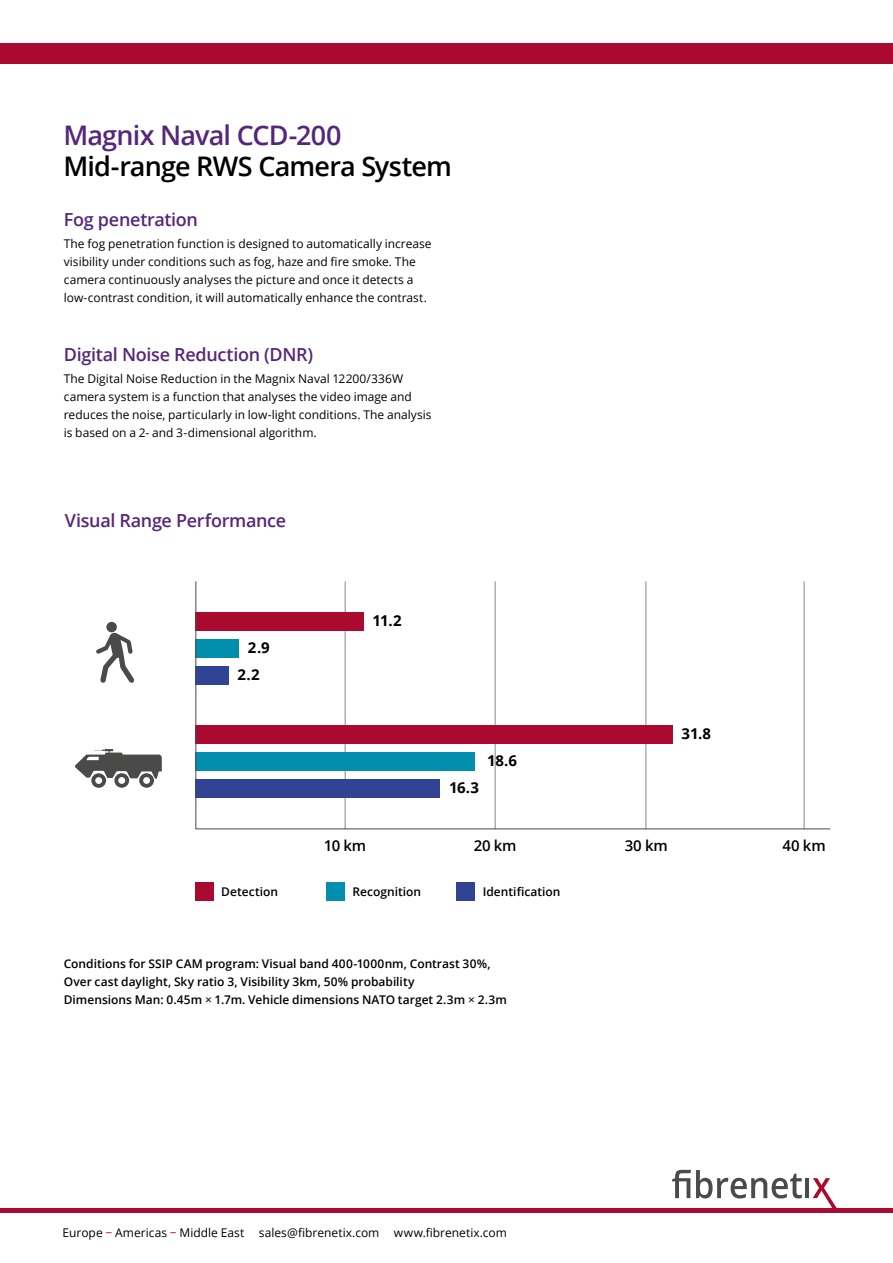
<style>
.page{position:relative;width:893px;height:1263px;background:#fff}
.page>*{position:absolute;margin:0;border:0;box-sizing:border-box;transform-origin:0 0}
.t1{font:600 27px "Open Sans";letter-spacing:-.03em;color:#000}
.t2{font:600 27px "Open Sans";letter-spacing:-.03em;color:#552779}
.t3{font:600 18px "Open Sans";letter-spacing:-.02em;color:#552779}
.t4{font:700 15px "Open Sans";letter-spacing:-.03em;color:#000}
.t5{font:600 15px "Open Sans";letter-spacing:-.01em;color:#000}
.t6{font:12px/18px "Open Sans";color:#000}
.t7{font:600 12px/18px "Open Sans";color:#000}
.s1{font-weight:400}
.s2{color:#aa0a2f}
</style>
<div class="page">
<div style="left:0;top:44px;width:893px;height:20px;background:#aa0a2f"></div>
<hr style="left:805px;top:1178px;width:4px;height:20px;background:#4a4a49">
<svg style="left:813px;top:1178px;width:24px;height:30px"></svg>
<svg style="left:672px;top:1170px;width:130px;height:28px"></svg>
<div style="left:0;top:1208px;width:893px;height:5px;background:#aa0a2f"></div>
<div style="left:195px;top:883px;width:18px;height:18px;background:#aa0a2f"></div>
<div style="left:326px;top:883px;width:18px;height:18px;background:#028faf"></div>
<div style="left:457px;top:883px;width:18px;height:18px;background:#304395"></div>
<svg style="left:195px;top:581px;width:636px;height:249px"></svg>
<div style="left:106px;top:622px;width:11px;height:10px;background:#4a4a49;border-radius:50%"></div>
<svg style="left:96px;top:633px;width:38px;height:50px"></svg>
<svg style="left:75px;top:748px;width:87px;height:40px"></svg>
<h1 class="t2" style="left:63px;top:116px;width:280px">Magnix Naval CCD-200</h1>
<h1 class="t1" style="left:63px;top:148px;width:390px">Mid-range RWS Camera System</h1>
<h2 class="t3" style="left:64px;top:207px;width:136px">Fog penetration</h2>
<p class="t6" style="left:64px;top:235px;width:369px">The fog penetration function is designed to automatically increase visibility under conditions such as fog, haze and fire smoke. The camera continuously analyses the picture and once it detects a low-contrast condition, it will automatically enhance the contrast.</p>
<h2 class="t3" style="left:64px;top:342px;width:251px">Digital Noise Reduction (DNR)</h2>
<p class="t6" style="left:64px;top:370px;width:369px">The Digital Noise Reduction in the Magnix Naval 12200/336W camera system is a function that analyses the video image and reduces the noise, particularly in low-light conditions. The analysis is based on a 2- and 3-dimensional algorithm.</p>
<h2 class="t3" style="left:65px;top:508px;width:223px">Visual Range Performance</h2>
<p class="t4" style="left:248px;top:637px;width:23px">2.9</p>
<p class="t4" style="left:237px;top:664px;width:24px">2.2</p>
<p class="t7" style="left:221px;top:883px;width:58px">Detection</p>
<p class="t4" style="left:372px;top:610px;width:31px">11.2</p>
<p class="t4" style="left:449px;top:777px;width:32px">16.3</p>
<p class="t4" style="left:487px;top:750px;width:31px">18.6</p>
<p class="t4" style="left:681px;top:723px;width:31px">31.8</p>
<p class="t5" style="left:324px;top:836px;width:44px">10 km</p>
<p class="t5" style="left:474px;top:836px;width:44px">20 km</p>
<p class="t5" style="left:625px;top:836px;width:45px">30 km</p>
<p class="t5" style="left:782px;top:836px;width:45px">40 km</p>
<p class="t7" style="left:353px;top:883px;width:70px">Recognition</p>
<p class="t7" style="left:483px;top:883px;width:79px">Identification</p>
<p class="t7" style="left:64px;top:955px;width:445px">Conditions for SSIP CAM program: Visual band 400-1000nm, Contrast 30%,<br>Over cast daylight, Sky ratio 3, Visibility 3km, 50% probability<br>Dimensions Man: 0.45m <span class="s1">×</span> 1.7m. Vehicle dimensions NATO target 2.3m <span class="s1">×</span> 2.3m</p>
<p class="t6" style="left:63px;top:1223px;width:446px">Europe <span class="s2">−</span> Americas <span class="s2">−</span> Middle East sales@fibrenetix.com www.fibrenetix.com</p>
</div>
